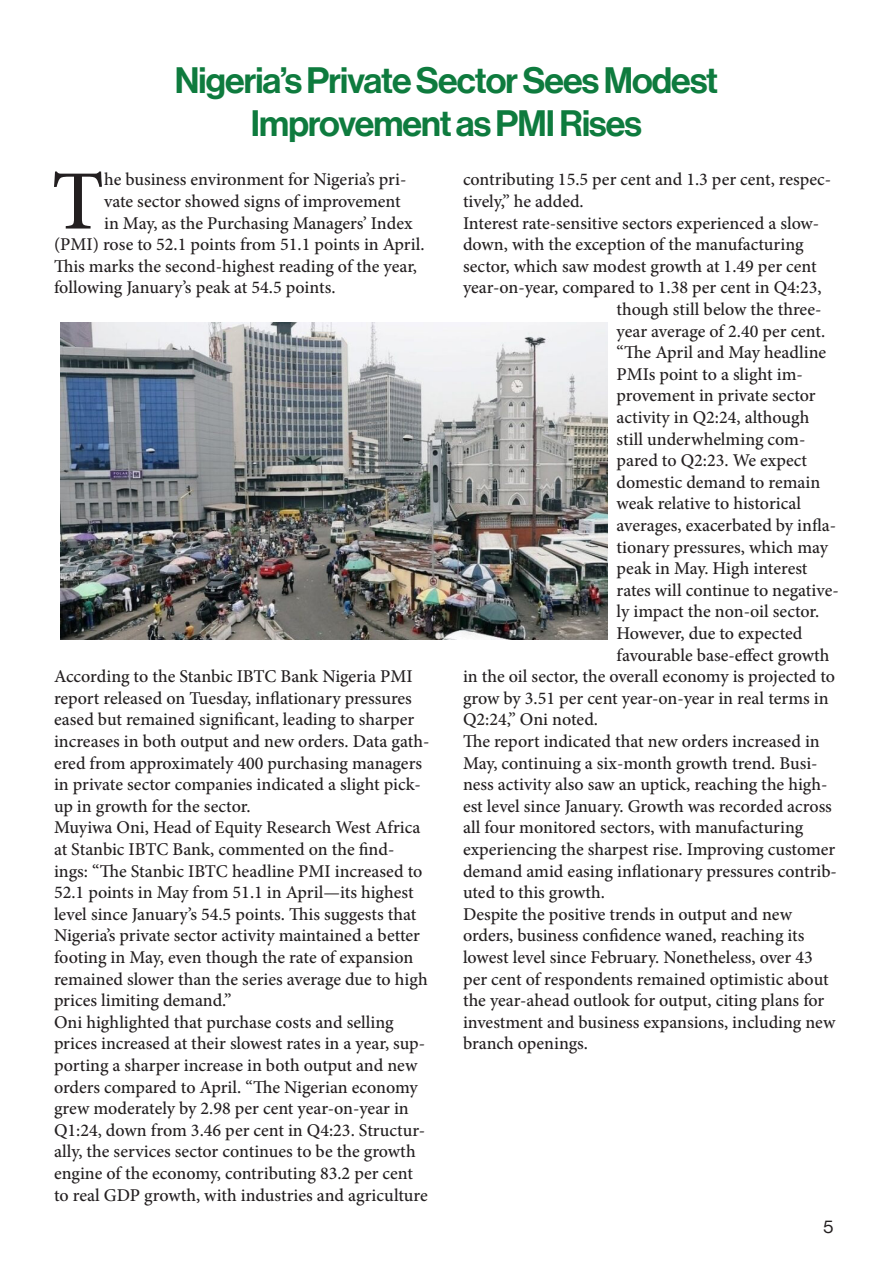
<style>
.page{position:relative;width:893px;height:1263px;background:#fff}
.page>*{position:absolute;margin:0;border:0;box-sizing:border-box;transform-origin:0 0}
.t1{font:500 84.45px "Minion Pro";color:#231f20}
.t2{font:36px "Neue Haas Display Mediu";letter-spacing:-.025em;color:#0e7b3e}
.t3{font:500 18px/21.6px "Minion Pro";color:#231f20}
.t4{font:18px "Neue Haas Display";color:#231f20}
</style>
<div class="page">
<img style="left:61px;top:323px;width:547px;height:316px">
<p class="t2" style="left:175px;top:59px;width:545px">Nigeria’s Private Sector Sees Modest</p>
<p class="t2" style="left:251px;top:102px;width:393px">Improvement as PMI Rises</p>
<p class="t1" style="left:52px;top:144px;width:54px">T</p>
<p class="t3" style="left:104px;top:169px;width:304px">he business environment for Nigeria’s pri-</p>
<p class="t3" style="left:104px;top:190px;width:298px">vate sector showed signs of improvement</p>
<p class="t3" style="left:104px;top:212px;width:310px">in May, as the Purchasing Managers’ Index</p>
<p class="t3" style="left:54px;top:234px;width:372px">(PMI) rose to 52.1 points from 51.1 points in April.</p>
<p class="t3" style="left:54px;top:255px;width:365px">This marks the second-highest reading of the year,</p>
<p class="t3" style="left:54px;top:277px;width:283px">following January’s peak at 54.5 points.</p>
<p class="t3" style="left:54px;top:666px;width:377px">According to the Stanbic IBTC Bank Nigeria PMI report released on Tuesday, inflationary pressures eased but remained significant, leading to sharper increases in both output and new orders. Data gath&shy;ered from approximately 400 purchasing managers in private sector companies indicated a slight pick&shy;up in growth for the sector.</p>
<p class="t3" style="left:54px;top:817px;width:375px">Muyiwa Oni, Head of Equity Research West Africa at Stanbic IBTC Bank, commented on the find&shy;ings: “The Stanbic IBTC headline PMI increased to 52.1 points in May from 51.1 in April—its highest level since January’s 54.5 points. This suggests that Nigeria’s private sector activity maintained a better footing in May, even though the rate of expansion remained slower than the series average due to high prices limiting demand.”</p>
<p class="t3" style="left:54px;top:1011px;width:375px">Oni highlighted that purchase costs and selling prices increased at their slowest rates in a year, sup&shy;porting a sharper increase in both output and new orders compared to April. “The Nigerian economy grew moderately by 2.98 per cent year-on-year in Q1:24, down from 3.46 per cent in Q4:23. Structur&shy;ally, the services sector continues to be the growth engine of the economy, contributing 83.2 per cent to real GDP growth, with industries and agriculture</p>
<p class="t3" style="left:463px;top:169px;width:370px">contributing 15.5 per cent and 1.3 per cent, respec&shy;tively,” he added.</p>
<p class="t3" style="left:463px;top:212px;width:358px">Interest rate-sensitive sectors experienced a slow-</p>
<p class="t3" style="left:463px;top:234px;width:342px">down, with the exception of the manufacturing</p>
<p class="t3" style="left:463px;top:255px;width:355px">sector, which saw modest growth at 1.49 per cent</p>
<p class="t3" style="left:463px;top:277px;width:360px">year-on-year, compared to 1.38 per cent in Q4:23,</p>
<p class="t3" style="left:616px;top:298px;width:206px">though still below the three-</p>
<p class="t3" style="left:616px;top:320px;width:210px">year average of 2.40 per cent.</p>
<p class="t3" style="left:616px;top:342px;width:211px">“The April and May headline</p>
<p class="t3" style="left:616px;top:363px;width:188px">PMIs point to a slight im-</p>
<p class="t3" style="left:616px;top:385px;width:201px">provement in private sector</p>
<p class="t3" style="left:616px;top:406px;width:194px">activity in Q2:24, although</p>
<p class="t3" style="left:616px;top:428px;width:190px">still underwhelming com-</p>
<p class="t3" style="left:616px;top:450px;width:192px">pared to Q2:23. We expect</p>
<p class="t3" style="left:616px;top:471px;width:205px">domestic demand to remain</p>
<p class="t3" style="left:616px;top:493px;width:186px">weak relative to historical</p>
<p class="t3" style="left:616px;top:514px;width:221px">averages, exacerbated by infla-</p>
<p class="t3" style="left:616px;top:536px;width:213px">tionary pressures, which may</p>
<p class="t3" style="left:616px;top:558px;width:192px">peak in May. High interest</p>
<p class="t3" style="left:616px;top:579px;width:224px">rates will continue to negative-</p>
<p class="t3" style="left:616px;top:601px;width:204px">ly impact the non-oil sector.</p>
<p class="t3" style="left:616px;top:622px;width:187px">However, due to expected</p>
<p class="t3" style="left:616px;top:644px;width:215px">favourable base-effect growth</p>
<p class="t3" style="left:463px;top:666px;width:374px">in the oil sector, the overall economy is projected to</p>
<p class="t3" style="left:463px;top:687px;width:367px">grow by 3.51 per cent year-on-year in real terms in</p>
<p class="t3" style="left:463px;top:709px;width:137px">Q2:24,” Oni noted.</p>
<p class="t3" style="left:463px;top:730px;width:375px">The report indicated that new orders increased in May, continuing a six-month growth trend. Busi&shy;ness activity also saw an uptick, reaching the high&shy;est level since January. Growth was recorded across all four monitored sectors, with manufacturing experiencing the sharpest rise. Improving customer demand amid easing inflationary pressures contrib&shy;uted to this growth.</p>
<p class="t3" style="left:463px;top:903px;width:374px">Despite the positive trends in output and new orders, business confidence waned, reaching its lowest level since February. Nonetheless, over 43 per cent of respondents remained optimistic about the year-ahead outlook for output, citing plans for investment and business expansions, including new branch openings.</p>
<p class="t4" style="left:824px;top:1216px;width:11px">5</p>
</div>
